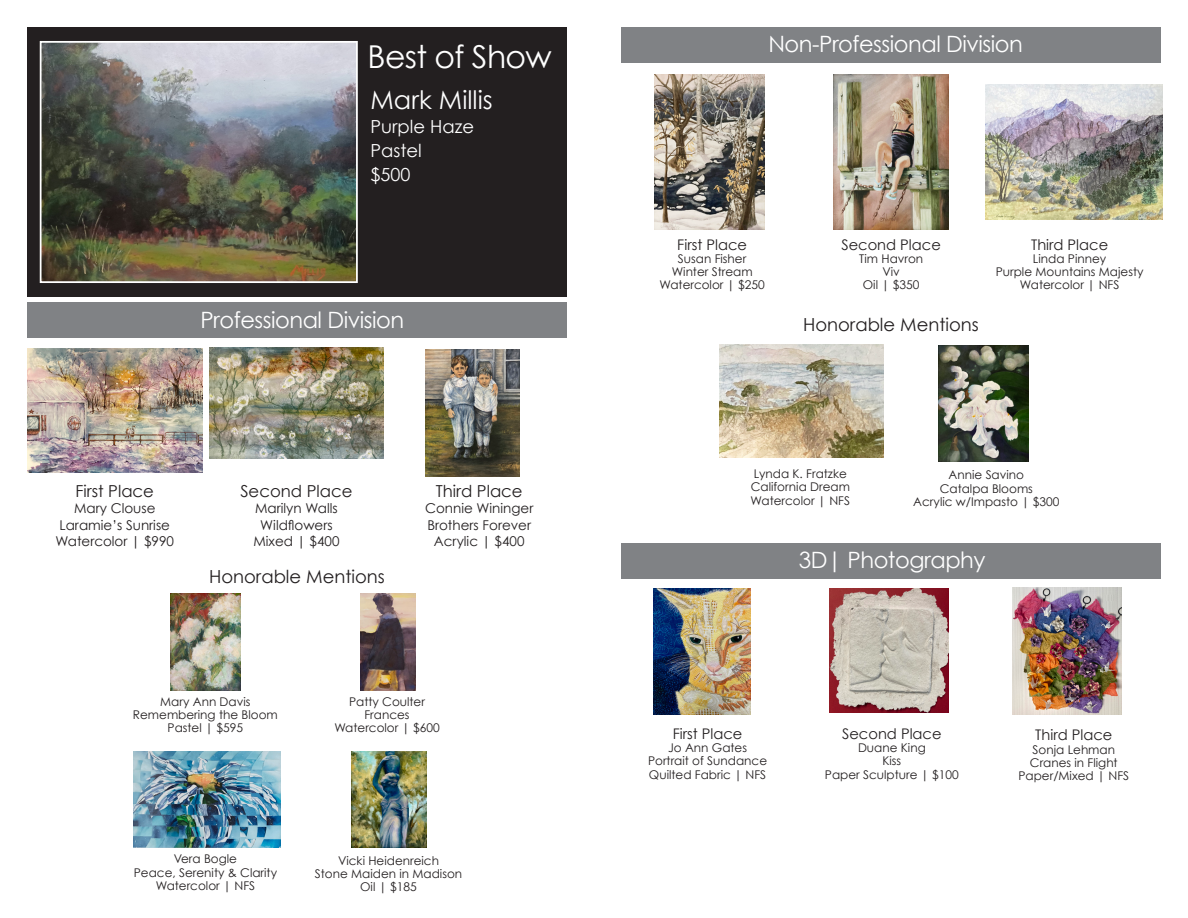
<style>
.page{position:relative;width:1188px;height:918px;background:#fff}
.page>*{position:absolute;margin:0;border:0;box-sizing:border-box;transform-origin:0 0}
.t1{font:31.5px "Century Gothic";letter-spacing:-.02em;color:#fff}
.t2{font:25.5px "Century Gothic";color:#fff}
.t3{font:22.5px "Century Gothic";letter-spacing:-.02em;color:#fff}
.t4{font:18px "Century Gothic";color:#231f20}
.t5{font:18px "Century Gothic";color:#fff}
.t6{font:16.5px "Century Gothic";color:#231f20}
.t7{font:14.7px "Century Gothic";color:#231f20}
.t8{font:13.5px "Century Gothic";color:#231f20}
.t9{font:12px "Century Gothic";color:#231f20}
</style>
<div class="page">
<div style="left:28px;top:302px;width:539px;height:36px;background:#808285"></div>
<div style="left:621px;top:27px;width:540px;height:35px;background:#808285"></div>
<div style="left:621px;top:543px;width:540px;height:36px;background:#808285"></div>
<div style="left:28px;top:27px;width:539px;height:270px;background:#231f20"></div>
<img style="left:43px;top:44px;width:312px;height:236px">
<div style="left:40px;top:41px;width:318px;height:242px;border:2px solid #fff"></div>
<img style="left:27px;top:348px;width:175px;height:125px">
<img style="left:170px;top:594px;width:71px;height:96px">
<img style="left:351px;top:752px;width:76px;height:96px">
<img style="left:361px;top:594px;width:54px;height:96px">
<img style="left:133px;top:752px;width:148px;height:96px">
<img style="left:655px;top:75px;width:110px;height:154px">
<img style="left:654px;top:589px;width:96px;height:126px">
<img style="left:719px;top:345px;width:165px;height:113px">
<img style="left:939px;top:345px;width:89px;height:117px">
<img style="left:986px;top:85px;width:176px;height:135px">
<img style="left:1013px;top:588px;width:109px;height:127px">
<img style="left:210px;top:347px;width:173px;height:112px">
<img style="left:426px;top:349px;width:93px;height:128px">
<img style="left:834px;top:75px;width:114px;height:154px">
<img style="left:829px;top:589px;width:120px;height:124px">
<p class="t1" style="left:368px;top:37px;width:186px">Best of Show</p>
<p class="t2" style="left:371px;top:84px;width:124px">Mark Millis</p>
<p class="t5" style="left:371px;top:115px;width:105px">Purple Haze</p>
<p class="t5" style="left:371px;top:139px;width:53px">Pastel</p>
<p class="t5" style="left:371px;top:163px;width:41px">$500</p>
<p class="t3" style="left:200px;top:306px;width:205px">Professional Division</p>
<p class="t6" style="left:75px;top:481px;width:80px">First Place</p>
<p class="t8" style="left:74px;top:500px;width:83px">Mary Clouse</p>
<p class="t8" style="left:59px;top:517px;width:112px">Laramie’s Sunrise</p>
<p class="t8" style="left:56px;top:533px;width:120px">Watercolor | $990</p>
<p class="t6" style="left:240px;top:481px;width:114px">Second Place</p>
<p class="t8" style="left:255px;top:500px;width:84px">Marilyn Walls</p>
<p class="t8" style="left:260px;top:517px;width:74px">Wildflowers</p>
<p class="t8" style="left:253px;top:533px;width:88px">Mixed | $400</p>
<p class="t4" style="left:209px;top:565px;width:177px">Honorable Mentions</p>
<p class="t6" style="left:436px;top:481px;width:88px">Third Place</p>
<p class="t8" style="left:425px;top:500px;width:110px">Connie Wininger</p>
<p class="t8" style="left:427px;top:517px;width:105px">Brothers Forever</p>
<p class="t8" style="left:434px;top:533px;width:92px">Acrylic | $400</p>
<p class="t9" style="left:160px;top:694px;width:92px">Mary Ann Davis</p>
<p class="t9" style="left:133px;top:707px;width:146px">Remembering the Bloom</p>
<p class="t9" style="left:168px;top:721px;width:77px">Pastel | $595</p>
<p class="t9" style="left:349px;top:694px;width:77px">Patty Coulter</p>
<p class="t9" style="left:364px;top:707px;width:47px">Frances</p>
<p class="t9" style="left:334px;top:721px;width:107px">Watercolor | $600</p>
<p class="t9" style="left:174px;top:852px;width:65px">Vera Bogle</p>
<p class="t9" style="left:134px;top:865px;width:145px">Peace, Serenity &amp; Clarity</p>
<p class="t9" style="left:156px;top:878px;width:101px">Watercolor | NFS</p>
<p class="t9" style="left:338px;top:853px;width:102px">Vicki Heidenreich</p>
<p class="t9" style="left:315px;top:866px;width:149px">Stone Maiden in Madison</p>
<p class="t9" style="left:360px;top:879px;width:58px">Oil | $185</p>
<p class="t3" style="left:768px;top:30px;width:256px">Non-Professional Division</p>
<p class="t7" style="left:677px;top:235px;width:71px">First Place</p>
<p class="t9" style="left:678px;top:251px;width:70px">Susan Fisher</p>
<p class="t9" style="left:672px;top:264px;width:82px">Winter Stream</p>
<p class="t9" style="left:660px;top:278px;width:107px">Watercolor | $250</p>
<p class="t7" style="left:841px;top:235px;width:101px">Second Place</p>
<p class="t9" style="left:859px;top:251px;width:66px">Tim Havron</p>
<p class="t9" style="left:882px;top:264px;width:19px">Viv</p>
<p class="t9" style="left:863px;top:278px;width:58px">Oil | $350</p>
<p class="t4" style="left:803px;top:313px;width:177px">Honorable Mentions</p>
<p class="t7" style="left:1031px;top:235px;width:79px">Third Place</p>
<p class="t9" style="left:1033px;top:251px;width:75px">Linda Pinney</p>
<p class="t9" style="left:996px;top:264px;width:149px">Purple Mountains Majesty</p>
<p class="t9" style="left:1020px;top:278px;width:101px">Watercolor | NFS</p>
<p class="t9" style="left:754px;top:466px;width:95px">Lynda K. Fratzke</p>
<p class="t9" style="left:751px;top:480px;width:101px">California Dream</p>
<p class="t9" style="left:751px;top:493px;width:101px">Watercolor | NFS</p>
<p class="t9" style="left:949px;top:468px;width:77px">Annie Savino</p>
<p class="t9" style="left:940px;top:481px;width:95px">Catalpa Blooms</p>
<p class="t9" style="left:913px;top:494px;width:148px">Acrylic w/Impasto | $300</p>
<p class="t3" style="left:799px;top:546px;width:188px">3D| Photography</p>
<p class="t7" style="left:673px;top:724px;width:71px">First Place</p>
<p class="t9" style="left:668px;top:740px;width:80px">Jo Ann Gates</p>
<p class="t9" style="left:648px;top:754px;width:121px">Portrait of Sundance</p>
<p class="t9" style="left:649px;top:767px;width:119px">Quilted Fabric | NFS</p>
<p class="t7" style="left:842px;top:725px;width:101px">Second Place</p>
<p class="t9" style="left:858px;top:741px;width:69px">Duane King</p>
<p class="t9" style="left:882px;top:754px;width:20px">Kiss</p>
<p class="t9" style="left:825px;top:767px;width:135px">Paper Sculpture | $100</p>
<p class="t7" style="left:1035px;top:726px;width:79px">Third Place</p>
<p class="t9" style="left:1033px;top:742px;width:84px">Sonja Lehman</p>
<p class="t9" style="left:1030px;top:755px;width:89px">Cranes in Flight</p>
<p class="t9" style="left:1018px;top:769px;width:112px">Paper/Mixed | NFS</p>
</div>
